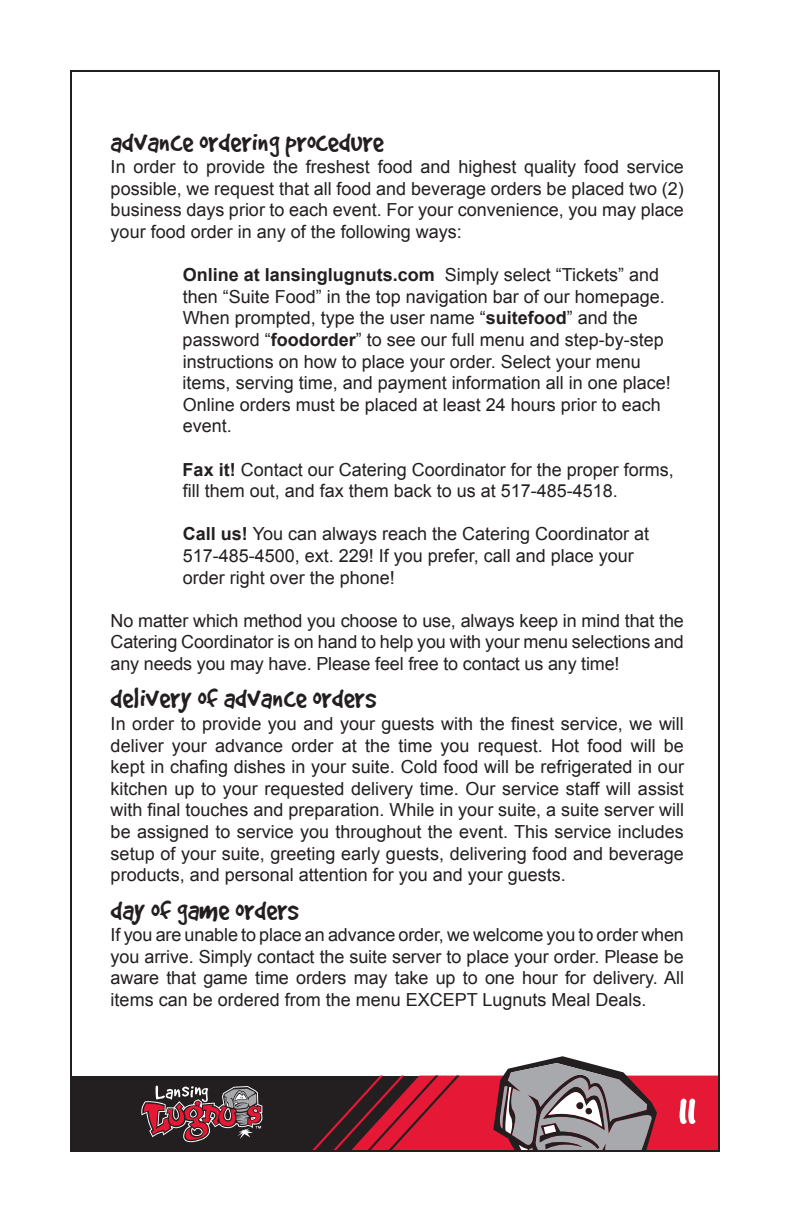
<style>
.page{position:relative;width:792px;height:1224px;background:#fff}
.page>*{position:absolute;margin:0;border:0;box-sizing:border-box;transform-origin:0 0}
.t1{font:53.2px "Good Dog Plain";color:#fff}
.t2{font:32px "Good Dog Plain";color:#231f20}
.t3{font:18px/21.6px "Arial";color:#231f20;text-align:justify}
.s1{font-weight:700}
</style>
<div class="page">
<div style="left:72px;top:1076px;width:367px;height:75px;background:#231f20"></div>
<svg style="left:141px;top:1085px;width:121px;height:58px"></svg>
<svg style="left:313px;top:1056px;width:404px;height:93px"></svg>
<h2 class="t2" style="left:111px;top:126px;width:274px">advance ordering procedure</h2>
<p class="t3" style="left:111px;top:156px;width:575px">In order to provide the freshest food and highest quality food service possible, we request that all food and beverage orders be placed two (2) business days prior to each event. For your convenience, you may place your food order in any of the following ways:</p>
<p class="t3" style="left:183px;top:264px;width:490px;text-align:left"><span class="s1">Online at lansinglugnuts.com</span> Simply select “Tickets” and then “Suite Food” in the top navigation bar of our homepage.<br>When prompted, type the user name “<span class="s1">suitefood</span>” and the password “<span class="s1">foodorder</span>” to see our full menu and step-by-step instructions on how to place your order. Select your menu items, serving time, and payment information all in one place!<br>Online orders must be placed at least 24 hours prior to each event.</p>
<p class="t3" style="left:183px;top:459px;width:493px"><span class="s1">Fax it!</span> Contact our Catering Coordinator for the proper forms, fill them out, and fax them back to us at 517-485-4518.</p>
<p class="t3" style="left:183px;top:523px;width:468px;text-align:left"><span class="s1">Call us!</span> You can always reach the Catering Coordinator at<br>517-485-4500, ext. 229! If you prefer, call and place your order right over the phone!</p>
<p class="t3" style="left:111px;top:610px;width:575px">No matter which method you choose to use, always keep in mind that the Catering Coordinator is on hand to help you with your menu selections and any needs you may have. Please feel free to contact us any time!</p>
<h2 class="t2" style="left:111px;top:683px;width:267px">delivery of advance orders</h2>
<p class="t3" style="left:111px;top:713px;width:575px">In order to provide you and your guests with the finest service, we will deliver your advance order at the time you request. Hot food will be kept in chafing dishes in your suite. Cold food will be refrigerated in our kitchen up to your requested delivery time. Our service staff will assist with final touches and preparation. While in your suite, a suite server will be assigned to service you throughout the event. This service includes setup of your suite, greeting early guests, delivering food and beverage products, and personal attention for you and your guests.</p>
<h2 class="t2" style="left:111px;top:894px;width:189px">day of game orders</h2>
<p class="t3" style="left:111px;top:924px;width:575px">If you are unable to place an advance order, we welcome you to order when you arrive. Simply contact the suite server to place your order. Please be aware that game time orders may take up to one hour for delivery. All items can be ordered from the menu EXCEPT Lugnuts Meal Deals.</p>
<h1 class="t1" style="left:678px;top:1081px;width:19px">11</h1>
</div>
